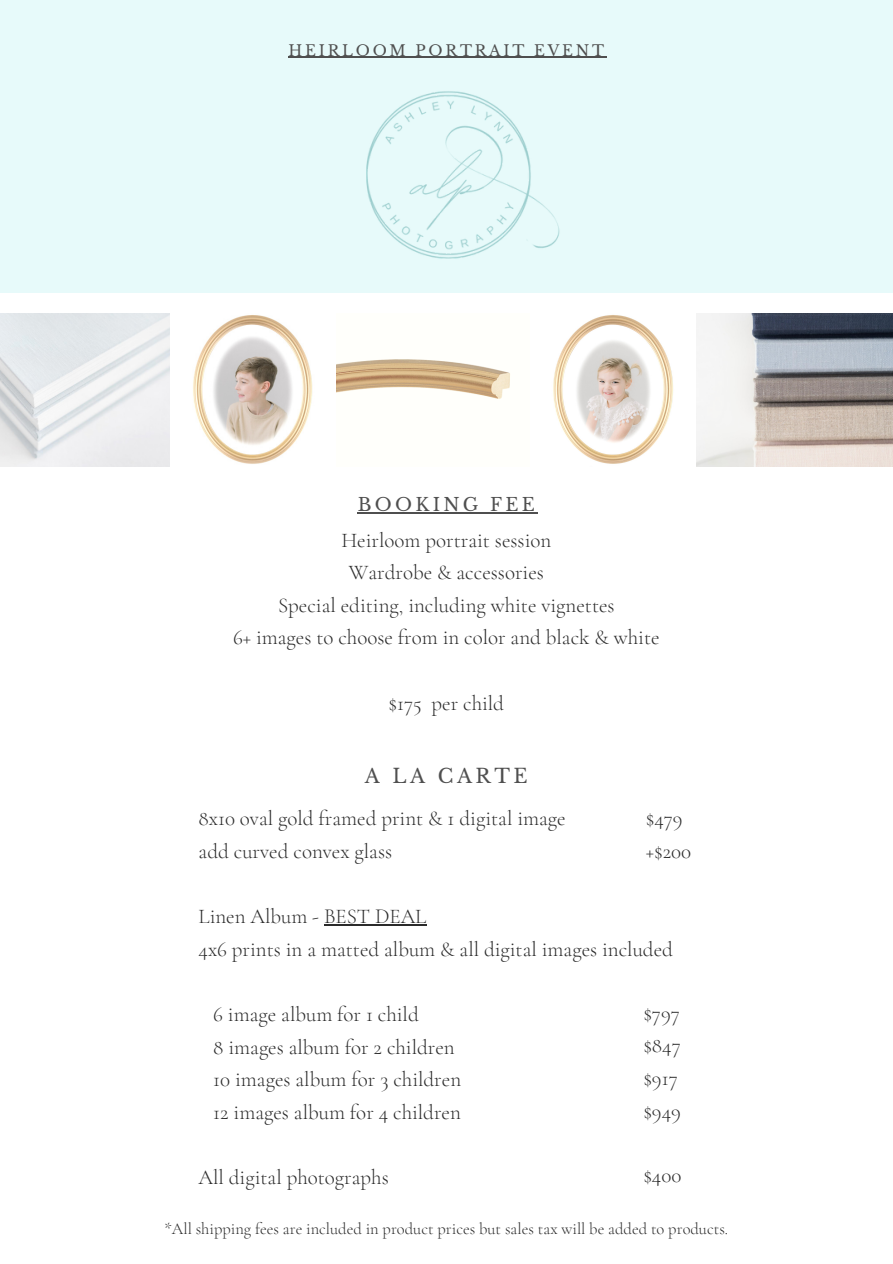
<style>
.page{position:relative;width:893px;height:1264px;background:#fff}
.page>*{position:absolute;margin:0;border:0;box-sizing:border-box;transform-origin:0 0}
.t1{font:300 21px/32.5px "Cormorant Garamond";color:#2b2b2b}
.t2{font:19.5px "Libre Baskerville";letter-spacing:.18em;color:#4f4f4f}
.t3{font:18px "Libre Baskerville";letter-spacing:.18em;color:#4f4f4f}
.t4{font:300 16.5px "Cormorant Garamond";color:#2b2b2b}
.t5{font:15px "Libre Baskerville";letter-spacing:.18em;color:#4f4f4f}
</style>
<div class="page">
<div style="left:0;top:0;width:892px;height:292px;background:#e7fafa"></div>
<hr style="left:358px;top:512px;width:180px;height:1px;background:#4f4f4f">
<hr style="left:288px;top:57px;width:318px;height:1px;background:#4f4f4f">
<hr style="left:324px;top:924px;width:102px;height:1px;background:#2b2b2b">
<img style="left:0;top:313px;width:170px;height:153px">
<img style="left:553px;top:315px;width:120px;height:149px">
<img style="left:696px;top:313px;width:196px;height:153px">
<img style="left:336px;top:359px;width:174px;height:40px">
<img style="left:329px;top:56px;width:247px;height:237px">
<img style="left:193px;top:315px;width:120px;height:149px">
<p class="t5" style="left:288px;top:41px;width:317px">HEIRLOOM PORTRAIT EVENT</p>
<p class="t3" style="left:358px;top:493px;width:178px">BOOKING FEE</p>
<p class="t1" style="left:233px;top:523px;width:428px;text-align:center">Heirloom portrait session<br>Wardrobe &amp; accessories<br>Special editing, including white vignettes<br>6+ images to choose from in color and black &amp; white</p>
<p class="t1" style="left:388px;top:686px;width:117px">$175 per child</p>
<p class="t2" style="left:365px;top:764px;width:164px">A LA CARTE</p>
<p class="t1" style="left:198px;top:802px;width:368px">8x10 oval gold framed print &amp; 1 digital image add curved convex glass</p>
<p class="t1" style="left:646px;top:802px;width:47px">$479 +$200</p>
<p class="t1" style="left:198px;top:900px;width:476px">Linen Album - BEST DEAL<br>4x6 prints in a matted album &amp; all digital images included</p>
<p class="t1" style="left:213px;top:998px;width:249px">6 image album for 1 child<br>8 images album for 2 children<br>10 images album for 3 children<br>12 images album for 4 children</p>
<p class="t1" style="left:643px;top:996px;width:39px">$797 $847 $917 $949</p>
<p class="t1" style="left:198px;top:1161px;width:192px">All digital photographs</p>
<p class="t1" style="left:643px;top:1158px;width:40px">$400</p>
<p class="t4" style="left:164px;top:1218px;width:565px">*All shipping fees are included in product prices but sales tax will be added to products.</p>
</div>
